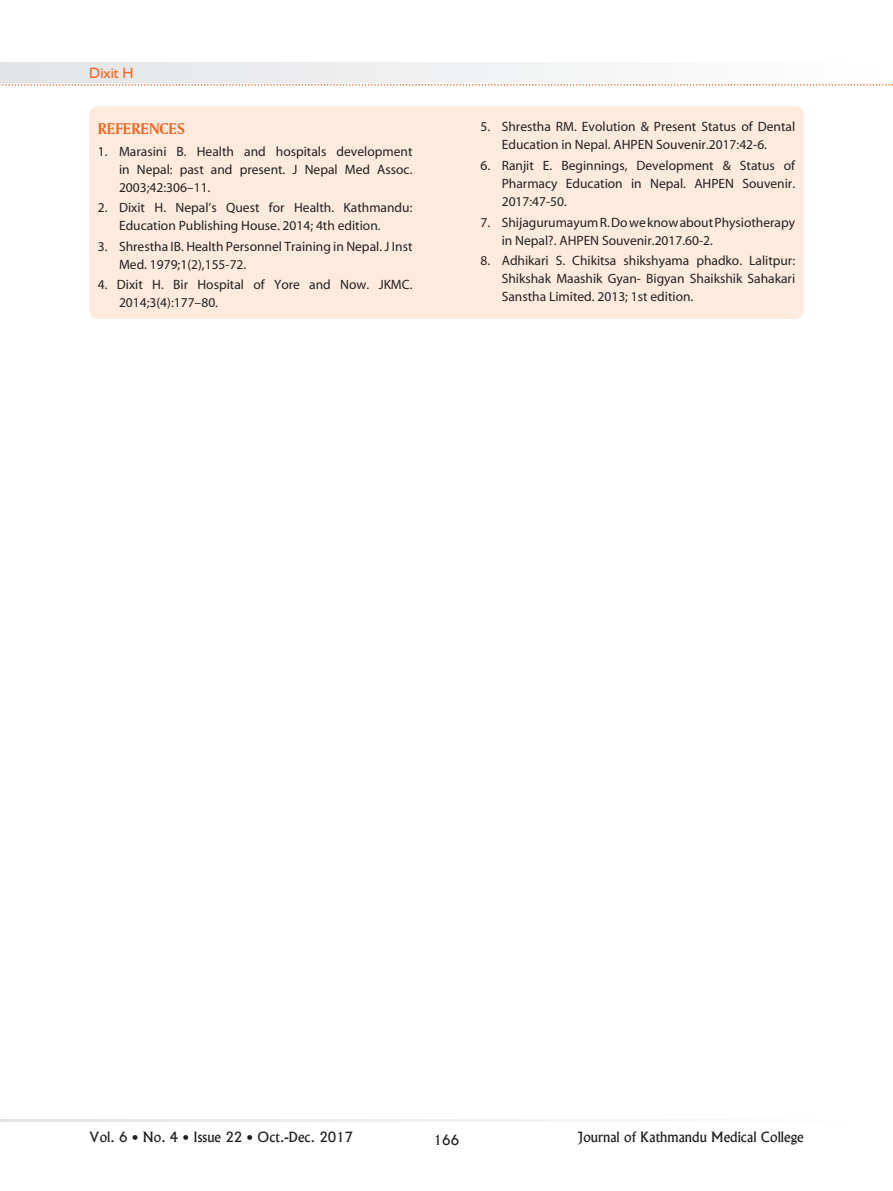
<style>
.page{position:relative;width:893px;height:1191px;background:#fff}
.page>*{position:absolute;margin:0;border:0;box-sizing:border-box;transform-origin:0 0}
.t1{font:16.5px "Amerigo BT Bold A";color:#f36421}
.t2{font:15px "Humanist 521 BT";color:#f36421}
.t3{font:13.5px/18px "Myriad";color:#231f20}
.t4{font:13.5px "Alaska";color:#231f20}
</style>
<div class="page">
<div style="left:0;top:63px;width:893px;height:20px;background:linear-gradient(to right,#e2e3e5,#fff)"></div>
<svg style="left:0;top:1119px;width:577px;height:2px"></svg>
<svg style="left:0;top:84px;width:893px;height:2px"></svg>
<div style="left:89px;top:106px;width:715px;height:213px;background:#feebdd;border-radius:9px"></div>
<p class="t2" style="left:89px;top:63px;width:46px">Dixit H</p>
<p class="t1" style="left:98px;top:118px;width:89px">REFERENCES</p>
<p class="t3" style="left:119px;top:143px;width:295px;text-align:justify;text-indent:-21px">1. Marasini B. Health and hospitals development in Nepal: past and present. J Nepal Med Assoc.<br>2003;42:306–11.</p>
<p class="t3" style="left:119px;top:200px;width:295px;text-indent:-21px">2. Dixit H. Nepal’s Quest for Health. Kathmandu:<br>Education Publishing House. 2014; 4th edition.</p>
<p class="t3" style="left:119px;top:238px;width:295px;text-indent:-21px">3. Shrestha IB. Health Personnel Training in Nepal. J Inst<br>Med. 1979;1(2),155-72.</p>
<p class="t3" style="left:119px;top:277px;width:295px;text-indent:-21px">4. Dixit H. Bir Hospital of Yore and Now. JKMC.<br>2014;3(4):177–80.</p>
<p class="t3" style="left:480px;top:119px;width:316px;text-align:center">5. Shrestha RM. Evolution &amp; Present Status of Dental<br>Education in Nepal. AHPEN Souvenir.2017:42-6.</p>
<p class="t3" style="left:502px;top:158px;width:295px;text-align:justify;text-indent:-21px">6. Ranjit E. Beginnings, Development &amp; Status of Pharmacy Education in Nepal. AHPEN Souvenir.<br>2017:47-50.</p>
<p class="t3" style="left:502px;top:214px;width:295px;text-indent:-21px">7. Shijagurumayum R. Do we know about Physiotherapy in Nepal?. AHPEN Souvenir.2017.60-2.</p>
<p class="t3" style="left:502px;top:253px;width:295px;text-align:justify;text-indent:-21px">8. Adhikari S. Chikitsa shikshyama phadko. Lalitpur:<br>Shikshak Maashik Gyan- Bigyan Shaikshik Sahakari Sanstha Limited. 2013; 1st edition.</p>
<p class="t4" style="left:89px;top:1129px;width:266px">Vol. 6 • No. 4 • Issue 22 • Oct.-Dec. 2017</p>
<p class="t4" style="left:578px;top:1129px;width:227px">Journal of Kathmandu Medical College</p>
<p class="t4" style="left:434px;top:1131px;width:27px">166</p>
</div>
